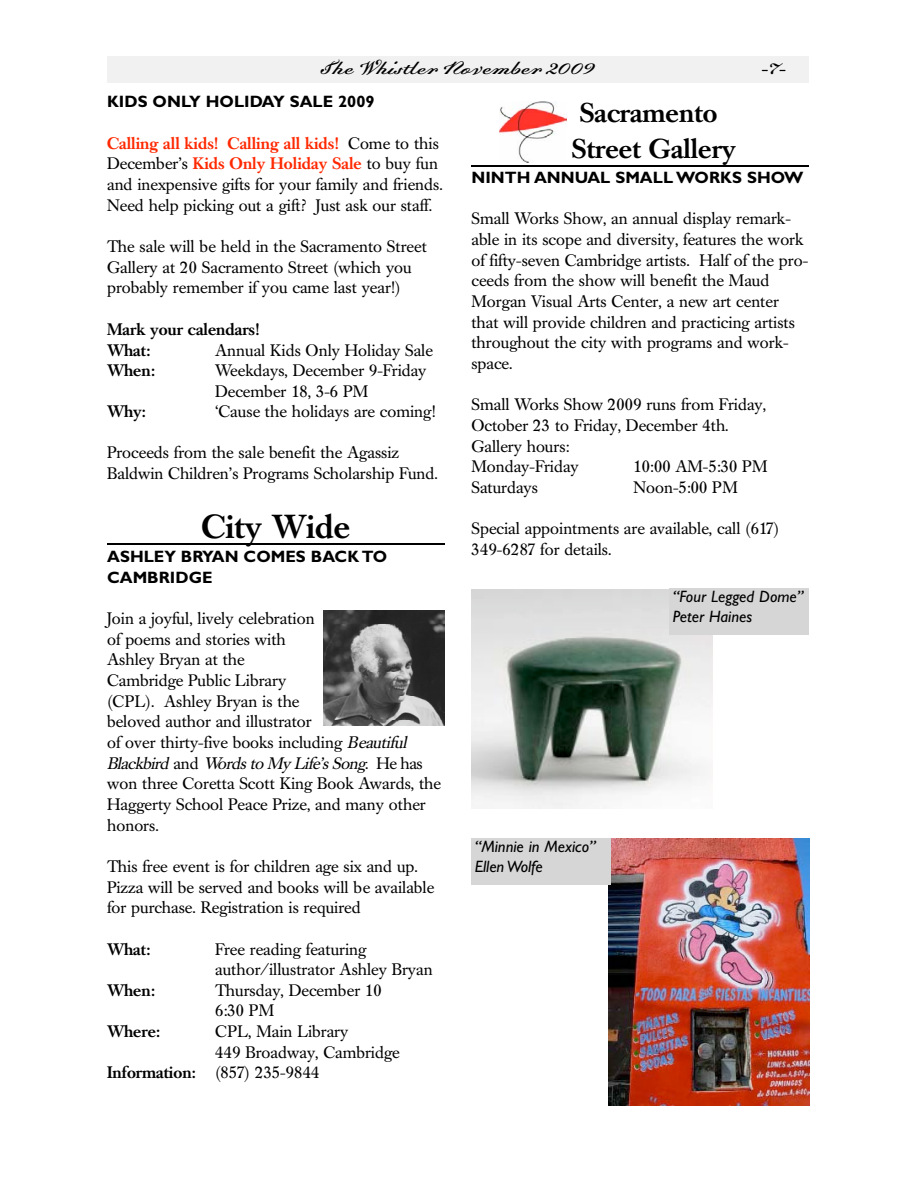
<style>
.page{position:relative;width:918px;height:1188px;background:#fff}
.page>*{position:absolute;margin:0;border:0;box-sizing:border-box;transform-origin:0 0}
.t1{font:500 33px "Caslon Book BE";color:#000}
.t2{font:500 27px/36px "Caslon Book BE";color:#000}
.t3{font:21px "Dalliance Script";letter-spacing:.01em;color:#000}
.t4{font:16.5px/20.7px "Caslon Book BE";color:#000}
.t5{font:700 16.5px/20.9px "Gill Sans";color:#000}
.t6{font:italic 16.5px/19.8px "Gill Sans";color:#000}
.t7{font:500 16.5px/20.9px "Caslon Book BE";color:#000}
.s1{font-weight:500;color:#ff2800}
.s2{font-style:italic}
.s3{font-weight:500}
</style>
<div class="page">
<img style="left:609px;top:839px;width:200px;height:267px">
<div style="left:107px;top:56px;width:702px;height:27px;background:#f1f1f1"></div>
<hr style="left:107px;top:543px;width:337px;height:2px;background:#000">
<img style="left:323px;top:611px;width:121px;height:115px">
<hr style="left:471px;top:165px;width:338px;height:2px;background:#000">
<img style="left:500px;top:102px;width:66px;height:61px">
<img style="left:471px;top:589px;width:242px;height:220px">
<div style="left:670px;top:588px;width:139px;height:47px;background:#d5d6d5"></div>
<div style="left:471px;top:838px;width:140px;height:47px;background:#d5d6d5"></div>
<p class="t3" style="left:321px;top:59px;width:274px">The Whistler November 2009</p>
<p class="t3" style="left:760px;top:59px;width:29px">-7-</p>
<p class="t5" style="left:107px;top:93px;width:269px">KIDS ONLY HOLIDAY SALE 2009</p>
<p class="t4" style="left:107px;top:135px;width:337px"><span class="s1">Calling all kids! Calling all kids!</span> Come to this December’s <span class="s1">Kids Only Holiday Sale</span> to buy fun and inexpensive gifts for your family and friends.<br>Need help picking out a gift? Just ask our staff.</p>
<p class="t4" style="left:107px;top:238px;width:321px">The sale will be held in the Sacramento Street<br>Gallery at 20 Sacramento Street (which you probably remember if you came last year!)</p>
<p class="t7" style="left:107px;top:320px;width:154px">Mark your calendars!<br>What:</p>
<p class="t4" style="left:215px;top:341px;width:219px">Annual Kids Only Holiday Sale</p>
<p class="t7" style="left:107px;top:362px;width:49px">When:</p>
<p class="t4" style="left:215px;top:362px;width:213px">Weekdays, December 9-Friday<br>December 18, 3-6 PM</p>
<p class="t7" style="left:107px;top:403px;width:40px">Why:</p>
<p class="t4" style="left:215px;top:403px;width:222px">‘Cause the holidays are coming!</p>
<p class="t4" style="left:107px;top:444px;width:332px">Proceeds from the sale benefit the Agassiz<br>Baldwin Children’s Programs Scholarship Fund.</p>
<h1 class="t1" style="left:201px;top:513px;width:150px">City Wide</h1>
<p class="t5" style="left:107px;top:548px;width:282px">ASHLEY BRYAN COMES BACK TO<br>CAMBRIDGE</p>
<p class="t4" style="left:107px;top:610px;width:335px">Join a joyful, lively celebration<br>of poems and stories with<br>Ashley Bryan at the<br>Cambridge Public Library<br>(CPL). Ashley Bryan is the<br>beloved author and illustrator<br>of over thirty-five books including <span class="s2">Beautiful<br>Blackbird</span> a n d <span class="s2">Wordsto My Life’sSong</span>. H e h a s won three Coretta Scott King Book Awards, the<br>Haggerty School Peace Prize, and many other honors.</p>
<p class="t4" style="left:107px;top:858px;width:329px">This free event is for children age six and up.<br>Pizza will be served and books will be available for purchase. Registration is required</p>
<p class="t7" style="left:107px;top:940px;width:45px">What:</p>
<p class="t4" style="left:215px;top:940px;width:219px">Free reading featuring author/illustrator Ashley Bryan</p>
<p class="t7" style="left:107px;top:982px;width:49px">When:</p>
<p class="t4" style="left:215px;top:982px;width:168px">Thursday, December 10<br>6:30 PM</p>
<p class="t7" style="left:107px;top:1023px;width:54px">Where:</p>
<p class="t4" style="left:215px;top:1023px;width:135px">CPL, Main Library</p>
<p class="t4" style="left:215px;top:1044px;width:186px">449 Broadway, Cambridge</p>
<p class="t4" style="left:107px;top:1064px;width:214px"><span class="s3">Information:</span> (857) 235-9844</p>
<h2 class="t2" style="left:572px;top:98px;width:166px">Sacramento<br>Street Gallery</h2>
<p class="t5" style="left:471px;top:169px;width:334px">NINTH ANNUAL SMALL WORKS SHOW</p>
<p class="t4" style="left:471px;top:210px;width:339px">Small Works Show, an annual display remark&shy;able in its scope and diversity, features the work of fifty-seven Cambridge artists. Half of the pro&shy;ceeds from the show will benefit the Maud Morgan Visual Arts Center, a new art center that will provide children and practicing artists throughout the city with programs and work&shy;space.</p>
<p class="t4" style="left:471px;top:396px;width:296px">Small Works Show 2009 runs from Friday,<br>October 23 to Friday, December 4th.<br>Gallery hours:<br>Monday-Friday</p>
<p class="t4" style="left:633px;top:458px;width:136px">10:00 AM-5:30 PM</p>
<p class="t4" style="left:471px;top:479px;width:68px">Saturdays</p>
<p class="t4" style="left:633px;top:479px;width:106px">Noon-5:00 PM</p>
<p class="t4" style="left:471px;top:520px;width:309px">Special appointments are available, call (617)<br>349-6287 for details.</p>
<p class="t6" style="left:673px;top:588px;width:132px">“Four Legged Dome”<br>Peter Haines</p>
<p class="t6" style="left:475px;top:839px;width:123px">“Minnie in Mexico”<br>Ellen Wolfe</p>
</div>
